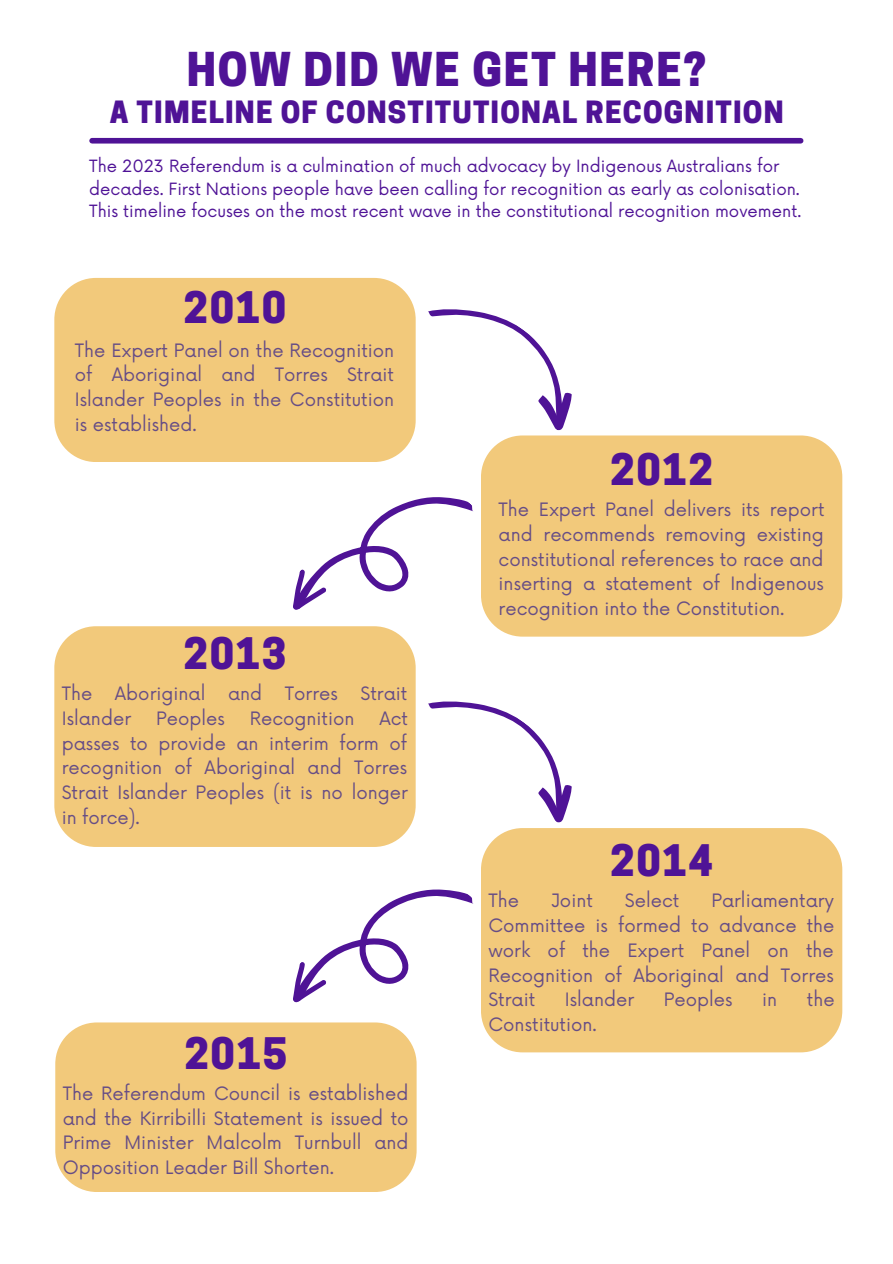
<style>
.page{position:relative;width:893px;height:1264px;background:#fff}
.page>*{position:absolute;margin:0;border:0;box-sizing:border-box;transform-origin:0 0}
.t1{font:800 43.8px "Cooper Hewitt";letter-spacing:.04em;color:#4f1396}
.t2{font:800 40.8px "Cooper Hewitt";letter-spacing:.04em;color:#4f1396}
.t3{font:800 28.8px "Cooper Hewitt";letter-spacing:.04em;color:#4f1396}
.t4{font:18px/24.8px "Now";color:#664d86;text-align:justify}
.t5{font:16.5px/22.5px "Now";color:#4f1396}
</style>
<div class="page">
<div style="left:92px;top:138px;width:708px;height:5px;background:#4f1396"></div>
<div style="left:481px;top:435px;width:361px;height:201px;background:#f2c97b;border-radius:42px"></div>
<div style="left:54px;top:626px;width:361px;height:221px;background:#f2c97b;border-radius:42px"></div>
<svg style="left:278px;top:457px;width:195px;height:196px"></svg>
<svg style="left:428px;top:309px;width:144px;height:122px"></svg>
<svg style="left:428px;top:701px;width:144px;height:122px"></svg>
<div style="left:54px;top:278px;width:361px;height:184px;background:#f2c97b;border-radius:42px"></div>
<div style="left:55px;top:1022px;width:361px;height:169px;background:#f2c97b;border-radius:42px"></div>
<div style="left:481px;top:828px;width:361px;height:224px;background:#f2c97b;border-radius:42px"></div>
<svg style="left:278px;top:889px;width:196px;height:157px"></svg>
<p class="t1" style="left:187px;top:53px;width:520px">HOW DID WE GET HERE?</p>
<p class="t3" style="left:110px;top:101px;width:675px">A TIMELINE OF CONSTITUTIONAL RECOGNITION</p>
<p class="t5" style="left:89px;top:156px;width:713px">The 2023 Referendum is a culmination of much advocacy by Indigenous Australians for decades. First Nations people have been calling for recognition as early as colonisation.<br>This timeline focuses on the most recent wave in the constitutional recognition movement.</p>
<p class="t2" style="left:183px;top:292px;width:104px">2010</p>
<p class="t4" style="left:75px;top:339px;width:321px">The Expert Panel on the Recognition of Aboriginal and Torres Strait Islander Peoples in the Constitution is established.</p>
<p class="t2" style="left:183px;top:638px;width:104px">2013</p>
<p class="t4" style="left:62px;top:682px;width:32px">The</p>
<p class="t4" style="left:115px;top:682px;width:92px">Aboriginal</p>
<p class="t4" style="left:228px;top:682px;width:36px">and</p>
<p class="t4" style="left:285px;top:682px;width:55px">Torres</p>
<p class="t4" style="left:360px;top:682px;width:48px">Strait</p>
<p class="t4" style="left:62px;top:707px;width:71px">Islander</p>
<p class="t4" style="left:156px;top:707px;width:70px">Peoples</p>
<p class="t4" style="left:250px;top:707px;width:106px">Recognition</p>
<p class="t4" style="left:62px;top:707px;width:348px;text-indent:317px">Act passes to provide an interim form of recognition of Aboriginal and Torres Strait Islander Peoples (it is no longer in force).</p>
<p class="t2" style="left:184px;top:1037px;width:104px">2015</p>
<p class="t4" style="left:63px;top:1081px;width:347px">The Referendum Council is established and the Kirribilli Statement is issued to Prime Minister Malcolm Turnbull and Opposition Leader Bill Shorten.</p>
<p class="t2" style="left:610px;top:454px;width:104px">2012</p>
<p class="t4" style="left:498px;top:498px;width:327px">The Expert Panel delivers its report and recommends removing existing constitutional references to race and inserting a statement of Indigenous recognition into the Constitution.</p>
<p class="t2" style="left:610px;top:845px;width:104px">2014</p>
<p class="t4" style="left:488px;top:889px;width:32px">The</p>
<p class="t4" style="left:551px;top:889px;width:43px">Joint</p>
<p class="t4" style="left:625px;top:889px;width:56px">Select</p>
<p class="t4" style="left:488px;top:889px;width:347px;text-indent:223px">Parliamentary Committee is formed to advance the work of the Expert Panel on the Recognition of Aboriginal and Torres Strait</p>
<p class="t4" style="left:565px;top:988px;width:71px">Islander</p>
<p class="t4" style="left:664px;top:988px;width:70px">Peoples</p>
<p class="t4" style="left:762px;top:988px;width:17px">in</p>
<p class="t4" style="left:806px;top:988px;width:29px">the</p>
<p class="t4" style="left:488px;top:1013px;width:110px">Constitution.</p>
</div>
